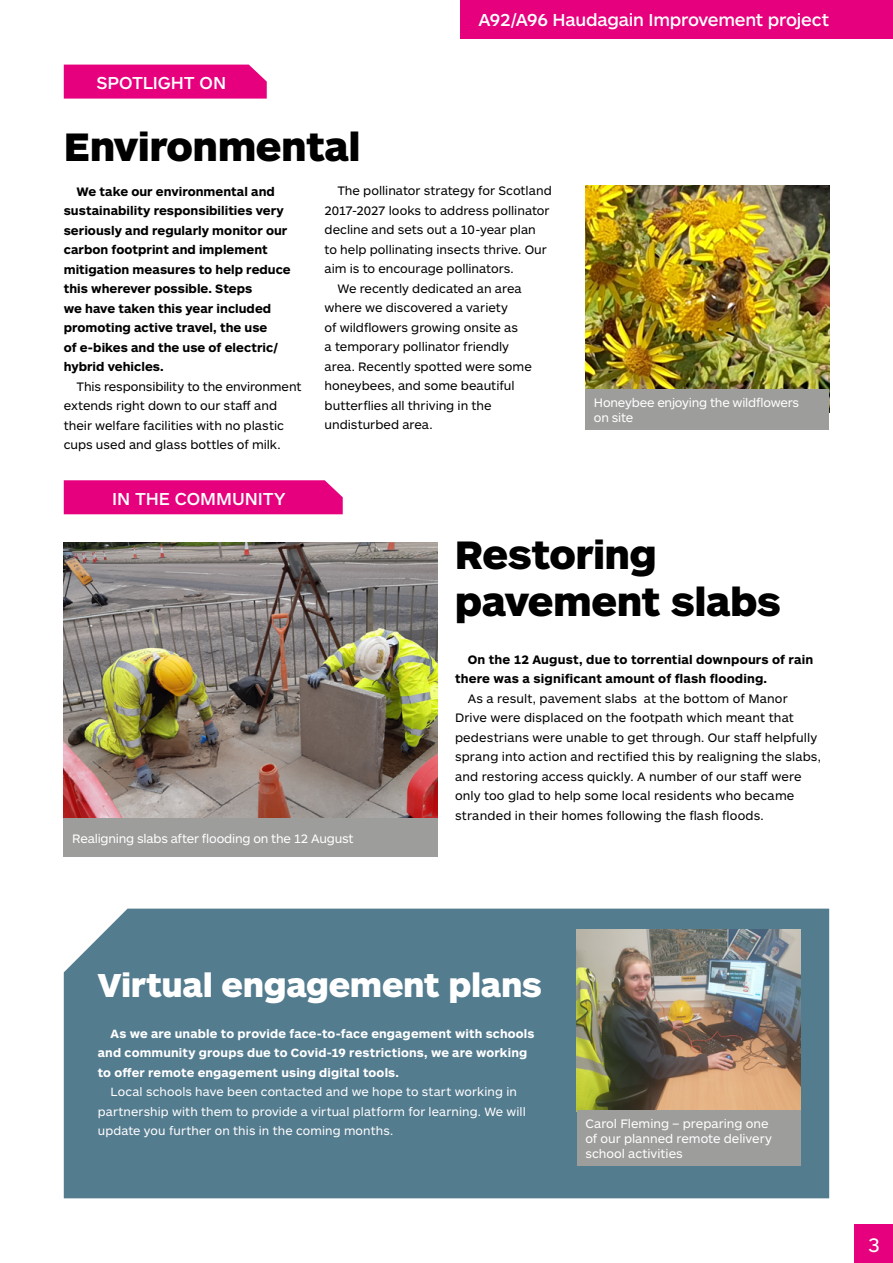
<style>
.page{position:relative;width:893px;height:1263px;background:#fff}
.page>*{position:absolute;margin:0;border:0;box-sizing:border-box;transform-origin:0 0}
.t1{font:900 41.25px/46.8px "ARS Maquette Pro";letter-spacing:-.015em;color:#000}
.t2{font:900 34.5px "ARS Maquette Pro";letter-spacing:-.01em;color:#fff}
.t3{font:20.4px "ARS Maquette Pro";color:#fff}
.t4{font:500 18px "ARS Maquette Pro";letter-spacing:-.01em;color:#fff}
.t5{font:12.75px/19.5px "ARS Maquette Pro";color:#000}
.t6{font:700 12.75px/19.5px "ARS Maquette Pro";color:#000}
.t7{font:12.75px/15px "ARS Maquette Pro";letter-spacing:-.01em;color:#fff}
.t8{font:12.45px/19.5px "ARS Maquette Pro";letter-spacing:.01em;color:#fff}
.t9{font:700 12.45px/19.5px "ARS Maquette Pro";letter-spacing:.01em;color:#fff}
</style>
<div class="page">
<img style="left:585px;top:185px;width:244px;height:204px">
<img style="left:64px;top:542px;width:374px;height:276px">
<div style="left:64px;top:909px;width:765px;height:289px;background:#547c8f"></div>
<img style="left:577px;top:929px;width:224px;height:182px">
<div style="left:585px;top:389px;width:244px;height:40px;background:#9d9d9c"></div>
<div style="left:64px;top:818px;width:374px;height:38px;background:#9d9d9c"></div>
<div style="left:577px;top:1111px;width:224px;height:55px;background:#9d9d9c"></div>
<div style="left:64px;top:480px;width:279px;height:34px;background:#e6007d"></div>
<div style="left:64px;top:65px;width:203px;height:34px;background:#e6007d"></div>
<div style="left:855px;top:1225px;width:38px;height:38px;background:#e6007d"></div>
<div style="left:464px;top:0;width:429px;height:38px;background:#e6007d"></div>
<h3 class="t4" style="left:96px;top:71px;width:131px">SPOTLIGHT ON</h3>
<h1 class="t1" style="left:64px;top:121px;width:298px">Environmental</h1>
<h3 class="t4" style="left:479px;top:8px;width:352px">A92/A96 Haudagain Improvement project</h3>
<h3 class="t4" style="left:490px;top:8px;width:291px">A9 Dualling Kincraig to Dalraddy P</h3>
<p class="t6" style="left:64px;top:181px;width:228px;text-indent:13px">We take our environmental and sustainability responsibilities very seriously and regularly monitor our carbon footprint and implement mitigation measures to help reduce this wherever possible. Steps<br>we have taken this year included promoting active travel, the use<br>of e-bikes and the use of electric/ hybrid vehicles.</p>
<p class="t5" style="left:64px;top:376px;width:239px;text-indent:13px">This responsibility to the environment extends right down to our staff and their welfare facilities with no plastic cups used and glass bottles of milk.</p>
<h3 class="t4" style="left:112px;top:486px;width:175px">IN THE COMMUNITY</h3>
<p class="t5" style="left:337px;top:181px;width:216px">The pollinator strategy for Scotland</p>
<p class="t5" style="left:325px;top:200px;width:226px">2017-2027 looks to address pollinator</p>
<p class="t5" style="left:325px;top:220px;width:213px">decline and sets out a 10-year plan</p>
<p class="t5" style="left:325px;top:239px;width:224px">to help pollinating insects thrive. Our</p>
<p class="t5" style="left:325px;top:259px;width:191px">aim is to encourage pollinators.</p>
<p class="t5" style="left:337px;top:278px;width:186px">We recently dedicated an area</p>
<p class="t5" style="left:325px;top:298px;width:185px">where we discovered a variety</p>
<p class="t5" style="left:325px;top:317px;width:195px">of wildflowers growing onsite as</p>
<p class="t5" style="left:325px;top:337px;width:186px">a temporary pollinator friendly</p>
<p class="t5" style="left:325px;top:356px;width:209px">area. Recently spotted were some</p>
<p class="t5" style="left:325px;top:376px;width:191px">honeybees, and some beautiful</p>
<p class="t5" style="left:325px;top:395px;width:168px">butterflies all thriving in the</p>
<p class="t5" style="left:325px;top:415px;width:110px">undisturbed area.</p>
<p class="t7" style="left:594px;top:394px;width:207px">Honeybee enjoying the wildflowers on site</p>
<h1 class="t1" style="left:455px;top:529px;width:327px">Restoring pavement slabs</h1>
<p class="t6" style="left:455px;top:649px;width:360px;text-indent:13px">On the 12 August, due to torrential downpours of rain there was a significant amount of flash flooding.</p>
<p class="t5" style="left:455px;top:688px;width:367px;text-indent:13px">As a result, pavement slabs at the bottom of Manor Drive were displaced on the footpath which meant that pedestrians were unable to get through. Our staff helpfully sprang into action and rectified this by realigning the slabs, and restoring access quickly. A number of our staff were only too glad to help some local residents who became stranded in their homes following the flash floods.</p>
<p class="t7" style="left:72px;top:830px;width:283px">Realigning slabs after flooding on the 12 August</p>
<h2 class="t2" style="left:98px;top:963px;width:446px">Virtual engagement plans</h2>
<p class="t9" style="left:98px;top:1023px;width:438px;text-indent:13px">As we are unable to provide face-to-face engagement with schools and community groups due to Covid-19 restrictions, we are working to offer remote engagement using digital tools.</p>
<p class="t8" style="left:98px;top:1081px;width:430px;text-indent:13px">Local schools have been contacted and we hope to start working in partnership with them to provide a virtual platform for learning. We will update you further on this in the coming months.</p>
<p class="t7" style="left:585px;top:1116px;width:188px">Carol Fleming – preparing one of our planned remote delivery school activities</p>
<h3 class="t3" style="left:868px;top:1232px;width:13px">3</h3>
</div>
